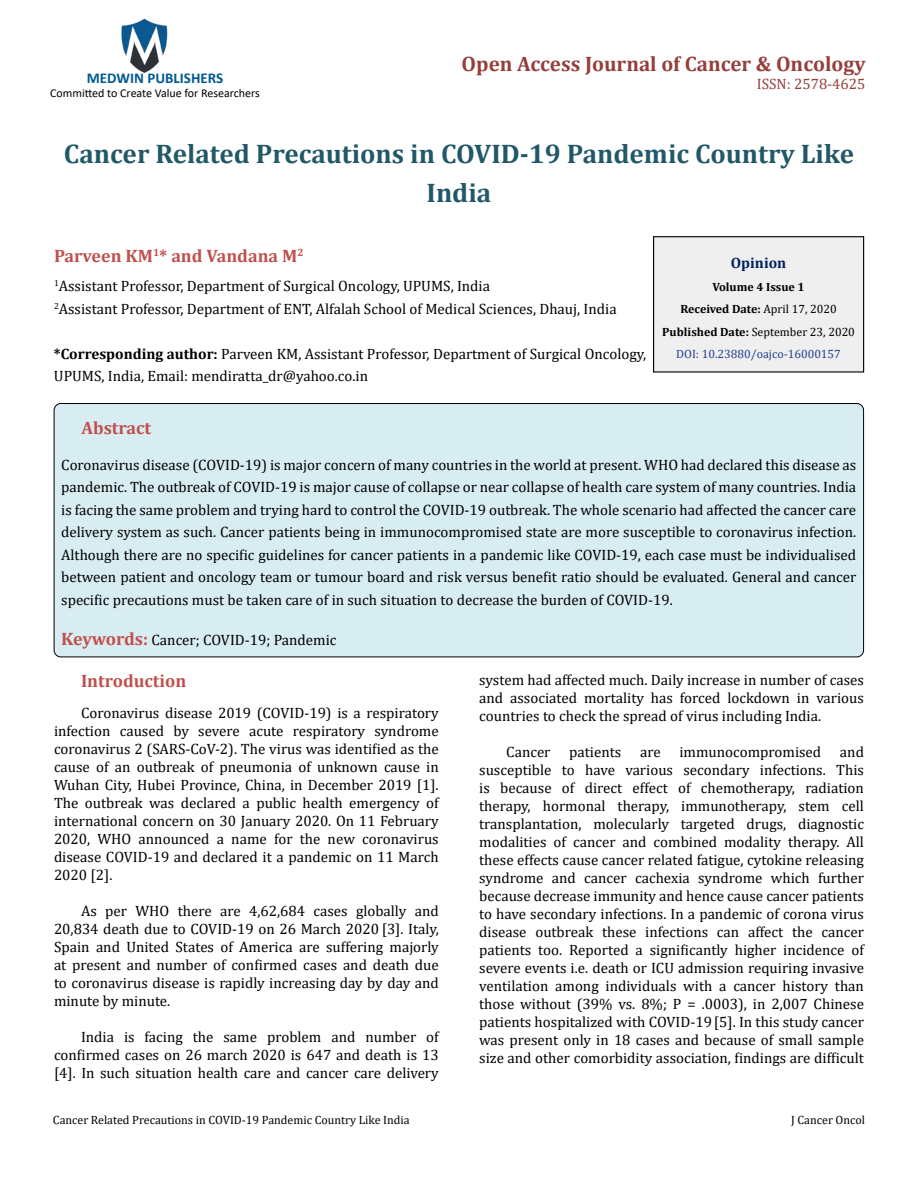
<style>
.page{position:relative;width:918px;height:1188px;background:#fff}
.page>*{position:absolute;margin:0;border:0;box-sizing:border-box;transform-origin:0 0}
.t1{font:700 27px/39px "Cambria";color:#215868;text-align:center}
.t2{font:700 21px "Cambria";color:#953f3c}
.t3{font:700 18px "Cambria";color:#c0504d}
.t4{font:15px/18px "Cambria";color:#000;text-align:justify}
.t5{font:700 15px "Calibri";color:#005991}
.t6{font:15px "Cambria";color:#953f3c}
.t7{font:700 15px "Cambria";color:#002060}
.t8{font:700 12px/22.5px "Cambria";color:#000;text-align:center}
.t9{font:12px "Cambria";color:#000}
.t10{font:12px "Calibri";color:#000}
.s1{font-weight:700}
.s2{font-weight:400}
.s3{font-weight:400;color:#25408f}
.s4{font-weight:700;font-size:18px;color:#c0504d}
</style>
<div class="page">
<img style="left:121px;top:18px;width:47px;height:55px">
<div style="left:654px;top:237px;width:210px;height:135px;background:#efefef"></div>
<div style="left:653px;top:236px;width:211px;height:137px;border:1px solid #000"></div>
<div style="left:54px;top:404px;width:810px;height:253px;background:#d8edf2;border-radius:7px"></div>
<div style="left:54px;top:403px;width:810px;height:254px;border:1px solid #000;border-radius:7px"></div>
<p class="t5" style="left:87px;top:67px;width:138px">MEDWIN PUBLISHERS</p>
<p class="t10" style="left:50px;top:85px;width:211px">Committed to Create Value for Researchers</p>
<h2 class="t2" style="left:462px;top:49px;width:405px">Open Access Journal of Cancer &amp; Oncology</h2>
<p class="t6" style="left:757px;top:75px;width:110px">ISSN: 2578-4625</p>
<h1 class="t1" style="left:64px;top:134px;width:792px">Cancer Related Precautions in COVID-19 Pandemic Country Like<br>India</h1>
<p class="t3" style="left:54px;top:243px;width:251px">Parveen KM<sup>1</sup>* and Vandana M<sup>2</sup></p>
<p class="t4" style="left:54px;top:275px;width:564px;line-height:22.5px"><sup>1</sup>Assistant Professor, Department of Surgical Oncology, UPUMS, India<br><sup>2</sup>Assistant Professor, Department of ENT, Alfalah School of Medical Sciences, Dhauj, India</p>
<p class="t4" style="left:54px;top:342px;width:594px;line-height:22.5px"><span class="s1">*Corresponding author:</span> Parveen KM, Assistant Professor, Department of Surgical Oncology,<br>UPUMS, India, Email: mendiratta_dr@yahoo.co.in</p>
<p class="t7" style="left:731px;top:253px;width:57px">Opinion</p>
<p class="t8" style="left:662px;top:275px;width:194px">Volume 4 Issue 1<br>Received Date: <span class="s2">April 17, 2020<br></span>Published Date: <span class="s2">September 23, 2020<br></span><span class="s3">DOI: 10.23880/oajco-16000157</span></p>
<p class="t3" style="left:81px;top:415px;width:71px">Abstract</p>
<p class="t4" style="left:61px;top:453px;width:797px;line-height:22.5px">Coronavirus disease (COVID-19) is major concern of many countries in the world at present. WHO had declared this disease as pandemic. The outbreak of COVID-19 is major cause of collapse or near collapse of health care system of many countries. India is facing the same problem and trying hard to control the COVID-19 outbreak. The whole scenario had affected the cancer care delivery system as such. Cancer patients being in immunocompromised state are more susceptible to coronavirus infection.<br>Although there are no specific guidelines for cancer patients in a pandemic like COVID-19, each case must be individualised between patient and oncology team or tumour board and risk versus benefit ratio should be evaluated. General and cancer specific precautions must be taken care of in such situation to decrease the burden of COVID-19.</p>
<p class="t4" style="left:61px;top:631px;width:277px"><span class="s4">Keywords:</span> Cancer; COVID-19; Pandemic</p>
<p class="t3" style="left:81px;top:668px;width:107px">Introduction</p>
<p class="t4" style="left:54px;top:704px;width:386px;text-indent:27px">Coronavirus disease 2019 (COVID-19) is a respiratory infection caused by severe acute respiratory syndrome coronavirus 2 (SARS-CoV-2). The virus was identified as the cause of an outbreak of pneumonia of unknown cause in Wuhan City, Hubei Province, China, in December 2019 [1].<br>The outbreak was declared a public health emergency of international concern on 30 January 2020. On 11 February 2020, WHO announced a name for the new coronavirus disease COVID-19 and declared it a pandemic on 11 March 2020 [2].</p>
<p class="t4" style="left:54px;top:902px;width:386px;text-indent:27px">As per WHO there are 4,62,684 cases globally and 20,834 death due to COVID-19 on 26 March 2020 [3]. Italy, Spain and United States of America are suffering majorly at present and number of confirmed cases and death due to coronavirus disease is rapidly increasing day by day and minute by minute.</p>
<p class="t4" style="left:54px;top:1028px;width:386px;text-indent:27px">India is facing the same problem and number of confirmed cases on 26 march 2020 is 647 and death is 13 [4]. In such situation health care and cancer care delivery</p>
<p class="t4" style="left:479px;top:670px;width:386px">system had affected much. Daily increase in number of cases and associated mortality has forced lockdown in various countries to check the spread of virus including India.</p>
<p class="t4" style="left:479px;top:742px;width:386px;text-indent:27px">Cancer patients are immunocompromised and susceptible to have various secondary infections. This is because of direct effect of chemotherapy, radiation therapy, hormonal therapy, immunotherapy, stem cell transplantation, molecularly targeted drugs, diagnostic modalities of cancer and combined modality therapy. All these effects cause cancer related fatigue, cytokine releasing syndrome and cancer cachexia syndrome which further because decrease immunity and hence cause cancer patients to have secondary infections. In a pandemic of corona virus disease outbreak these infections can affect the cancer patients too. Reported a significantly higher incidence of severe events i.e. death or ICU admission requiring invasive ventilation among individuals with a cancer history than those without (39% vs. 8%; P = .0003), in 2,007 Chinese patients hospitalized with COVID-19[5]. In this study cancer was present only in 18 cases and because of small sample size and other comorbidity association, findings are difficult</p>
<p class="t9" style="left:53px;top:1113px;width:358px">Cancer Related Precautions in COVID-19 Pandemic Country Like India</p>
<p class="t9" style="left:791px;top:1113px;width:75px">J Cancer Oncol</p>
</div>
